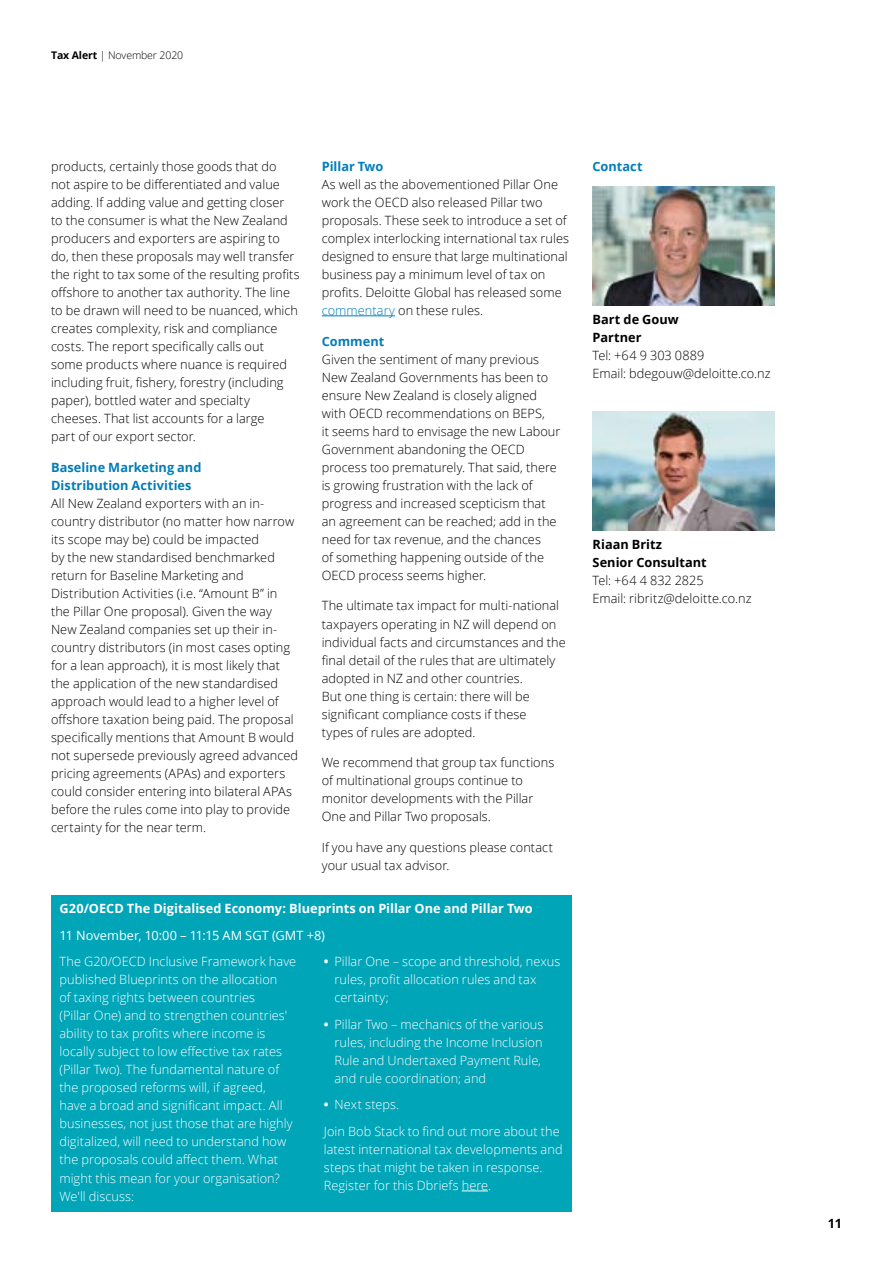
<style>
.page{position:relative;width:893px;height:1263px;background:#fff}
.page>*{position:absolute;margin:0;border:0;box-sizing:border-box;transform-origin:0 0}
.t1{font:300 12.75px/18px "Open Sans";letter-spacing:.005em;color:#000}
.t2{font:300 12.75px/18px "Open Sans";letter-spacing:.005em;color:#fff}
.t3{font:700 12.75px/18px "Open Sans";color:#007db6}
.t4{font:700 12.75px "Open Sans";color:#fff}
.t5{font:700 12.75px/18px "Open Sans";color:#000}
.t6{font:12.75px "Open Sans";letter-spacing:.005em;color:#fff}
.t7{font:300 10.5px "Open Sans";letter-spacing:-.01em;color:#000}
.s1{font-weight:700}
.s2{color:#007db6}
</style>
<div class="page">
<hr style="left:322px;top:315px;width:73px;height:1px;background:#007db6">
<img style="left:592px;top:187px;width:182px;height:119px">
<img style="left:593px;top:411px;width:181px;height:119px">
<div style="left:51px;top:895px;width:520px;height:317px;background:#00a5b8"></div>
<svg style="left:462px;top:1190px;width:26px;height:1px"></svg>
<p class="t7" style="left:51px;top:48px;width:134px"><span class="s1">Tax Alert</span> | November 2020</p>
<p class="t1" style="left:51px;top:157px;width:250px">products, certainly those goods that do<br>not aspire to be differentiated and value adding. If adding value and getting closer<br>to the consumer is what the New Zealand producers and exporters are aspiring to do, then these proposals may well transfer the right to tax some of the resulting profits offshore to another tax authority. The line to be drawn will need to be nuanced, which creates complexity, risk and compliance costs. The report specifically calls out<br>some products where nuance is required including fruit, fishery, forestry (including paper), bottled water and specialty cheeses. That list accounts for a large<br>part of our export sector.</p>
<p class="t3" style="left:51px;top:458px;width:152px">Baseline Marketing and<br>Distribution Activities</p>
<p class="t1" style="left:51px;top:494px;width:249px">All New Zealand exporters with an in&shy;country distributor (no matter how narrow its scope may be) could be impacted<br>by the new standardised benchmarked return for Baseline Marketing and Distribution Activities (i.e. “Amount B” in the Pillar One proposal). Given the way New Zealand companies set up their in&shy;country distributors (in most cases opting for a lean approach), it is most likely that the application of the new standardised approach would lead to a higher level of offshore taxation being paid. The proposal specifically mentions that Amount B would not supersede previously agreed advanced pricing agreements (APAs) and exporters could consider entering into bilateral APAs before the rules come into play to provide certainty for the near term.</p>
<p class="t3" style="left:322px;top:157px;width:63px">Pillar Two</p>
<p class="t1" style="left:322px;top:175px;width:249px">As well as the abovementioned Pillar One work the OECD also released Pillar two proposals. These seek to introduce a set of complex interlocking international tax rules designed to ensure that large multinational business pay a minimum level of tax on profits. Deloitte Global has released some <span class="s2">commentary</span> on these rules.</p>
<p class="t3" style="left:322px;top:332px;width:64px">Comment</p>
<p class="t1" style="left:322px;top:350px;width:240px">Given the sentiment of many previous New Zealand Governments has been to ensure New Zealand is closely aligned with OECD recommendations on BEPS,<br>it seems hard to envisage the new Labour Government abandoning the OECD process too prematurely. That said, there is growing frustration with the lack of progress and increased scepticism that an agreement can be reached; add in the need for tax revenue, and the chances<br>of something happening outside of the OECD process seems higher.</p>
<p class="t1" style="left:322px;top:596px;width:245px">The ultimate tax impact for multi-national taxpayers operating in NZ will depend on individual facts and circumstances and the final detail of the rules that are ultimately adopted in NZ and other countries.<br>But one thing is certain: there will be significant compliance costs if these<br>types of rules are adopted.</p>
<p class="t1" style="left:322px;top:753px;width:234px">We recommend that group tax functions of multinational groups continue to monitor developments with the Pillar One and Pillar Two proposals.</p>
<p class="t1" style="left:322px;top:838px;width:233px">If you have any questions please contact your usual tax advisor.</p>
<p class="t4" style="left:60px;top:900px;width:475px">G20/OECD The Digitalised Economy: Blueprints on Pillar One and Pillar Two</p>
<p class="t6" style="left:60px;top:926px;width:267px">11 November, 10:00 – 11:15 AM SGT (GMT +8)</p>
<p class="t2" style="left:60px;top:952px;width:238px">The G20/OECD Inclusive Framework have published Blueprints on the allocation<br>of taxing rights between countries<br>(Pillar One) and to strengthen countries' ability to tax profits where income is locally subject to low effective tax rates (Pillar Two). The fundamental nature of the proposed reforms will, if agreed, have a broad and significant impact. All businesses, not just those that are highly digitalized, will need to understand how the proposals could affect them. What might this mean for your organisation?<br>We'll discuss:</p>
<p class="t2" style="left:334px;top:952px;width:227px;text-indent:-11px"><span class="s1">•</span> Pillar One – scope and threshold, nexus rules, profit allocation rules and tax certainty;</p>
<p class="t2" style="left:334px;top:1015px;width:210px;text-indent:-11px"><span class="s1">•</span> Pillar Two – mechanics of the various rules, including the Income Inclusion Rule and Undertaxed Payment Rule, and rule coordination; and</p>
<p class="t2" style="left:324px;top:1091px;width:237px;line-height:26.5px"><span class="s1">•</span> Next steps.<br>Join Bob Stack to find out more about the</p>
<p class="t2" style="left:324px;top:1140px;width:240px">latest international tax developments and steps that might be taken in response.<br>Register for this Dbriefs here.</p>
<p class="t3" style="left:592px;top:157px;width:52px">Contact</p>
<p class="t5" style="left:592px;top:310px;width:88px">Bart de Gouw<br>Partner</p>
<p class="t1" style="left:592px;top:346px;width:180px">Tel: +64 9 303 0889<br>Email: bdegouw@deloitte.co.nz</p>
<p class="t5" style="left:592px;top:535px;width:116px">Riaan Britz<br>Senior Consultant</p>
<p class="t1" style="left:592px;top:571px;width:161px">Tel: +64 4 832 2825<br>Email: ribritz@deloitte.co.nz</p>
<p class="t5" style="left:828px;top:1214px;width:16px">11</p>
</div>
